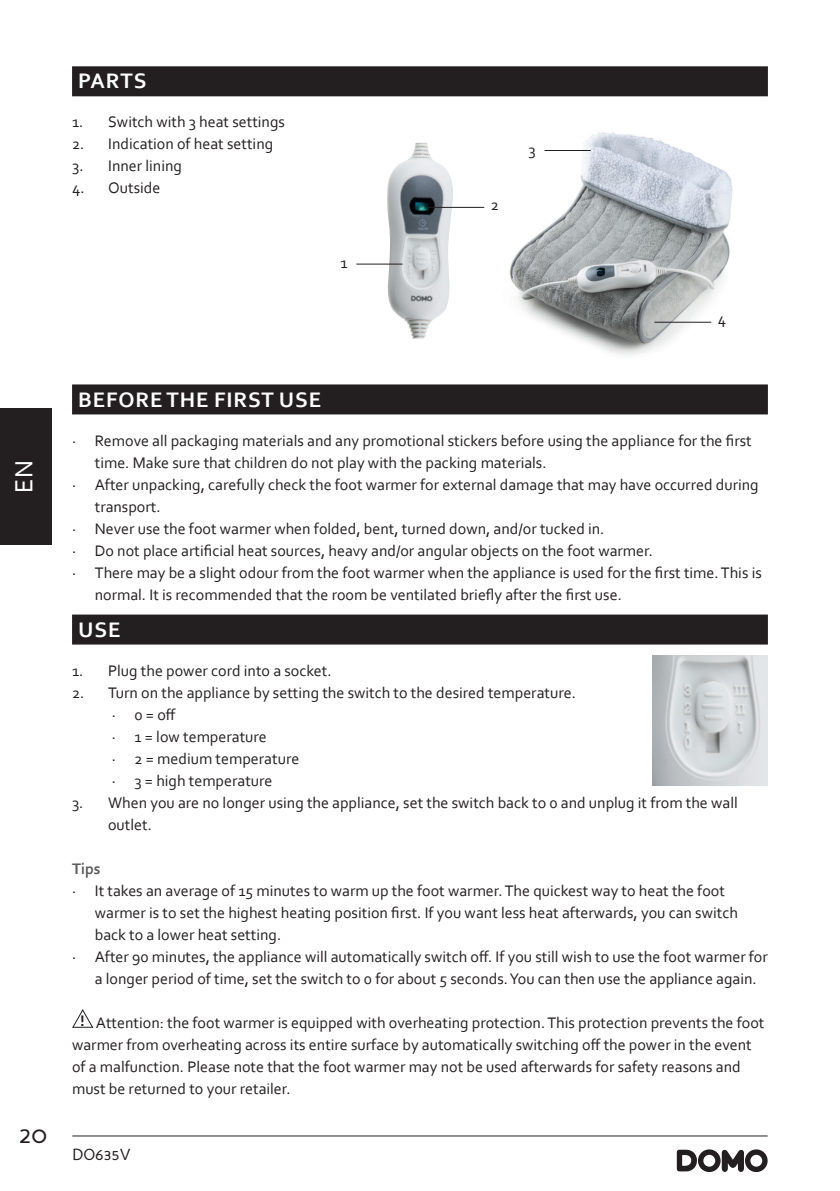
<style>
.page{position:relative;width:840px;height:1191px;background:#fff}
.page>*{position:absolute;margin:0;border:0;box-sizing:border-box;transform-origin:0 0}
.t1{font:26px "Corbel";color:#fff}
.t2{font:24px "Perspective Sans";color:#231f20}
.t3{font:700 22px "Corbel";letter-spacing:.04em;color:#fff}
.t4{font:16px/22px "Corbel";color:#231f20}
.t5{font:16px "Perspective Sans";color:#231f20}
.t6{font:700 16px "Corbel";color:#5c5c5f}
.s1{font-weight:700}
</style>
<div class="page">
<hr style="left:72px;top:1135px;width:695px;height:1px;background:#231f20">
<svg style="left:676px;top:1149px;width:91px;height:23px"></svg>
<div style="left:0;top:408px;width:51px;height:136px;background:#231f20"></div>
<div style="left:72px;top:66px;width:695px;height:30px;background:#231f20"></div>
<div style="left:72px;top:384px;width:695px;height:30px;background:#231f20"></div>
<div style="left:72px;top:614px;width:695px;height:30px;background:#231f20"></div>
<svg style="left:72px;top:1009px;width:22px;height:19px"></svg>
<img style="left:484px;top:132px;width:249px;height:223px">
<img style="left:386px;top:143px;width:68px;height:195px">
<hr style="left:356px;top:264px;width:46px;height:1px;background:#231f20">
<hr style="left:544px;top:150px;width:46px;height:1px;background:#231f20">
<hr style="left:427px;top:207px;width:57px;height:1px;background:#231f20">
<hr style="left:654px;top:322px;width:57px;height:1px;background:#231f20">
<img style="left:652px;top:655px;width:115px;height:130px">
<h1 class="t1" style="left:8px;top:492px;width:34px;rotate:-90deg">EN</h1>
<h2 class="t2" style="left:19px;top:1120px;width:29px">20</h2>
<h3 class="t3" style="left:78px;top:67px;width:70px">PARTS</h3>
<p class="t4" style="left:72px;top:111px;width:214px">1. Switch with 3 heat settings</p>
<p class="t4" style="left:72px;top:133px;width:202px">2. Indication of heat setting</p>
<p class="t4" style="left:72px;top:155px;width:111px">3. Inner lining</p>
<p class="t4" style="left:72px;top:177px;width:90px">4. Outside</p>
<p class="t4" style="left:340px;top:252px;width:9px">1</p>
<p class="t4" style="left:490px;top:193px;width:10px">2</p>
<p class="t4" style="left:528px;top:138px;width:9px">3</p>
<p class="t4" style="left:717px;top:308px;width:10px">4</p>
<h3 class="t3" style="left:78px;top:385px;width:244px">BEFORE THE FIRST USE</h3>
<p class="t4" style="left:72px;top:429px;width:680px">· Remove all packaging materials and any promotional stickers before using the appliance for the first</p>
<p class="t4" style="left:95px;top:451px;width:453px">time. Make sure that children do not play with the packing materials.</p>
<p class="t4" style="left:72px;top:473px;width:687px">· After unpacking, carefully check the foot warmer for external damage that may have occurred during</p>
<p class="t4" style="left:95px;top:495px;width:67px">transport.</p>
<p class="t4" style="left:72px;top:517px;width:533px">· Never use the foot warmer when folded, bent, turned down, and/or tucked in.</p>
<p class="t4" style="left:72px;top:539px;width:582px">· Do not place artificial heat sources, heavy and/or angular objects on the foot warmer.</p>
<p class="t4" style="left:72px;top:561px;width:691px">· There may be a slight odour from the foot warmer when the appliance is used for the first time. This is</p>
<p class="t4" style="left:95px;top:583px;width:528px">normal. It is recommended that the room be ventilated briefly after the first use.</p>
<h3 class="t3" style="left:78px;top:615px;width:44px">USE</h3>
<p class="t4" style="left:72px;top:659px;width:261px">1. Plug the power cord into a socket.</p>
<p class="t4" style="left:112px;top:681px;width:465px;text-indent:-40px">2. Turn on the appliance by setting the switch to the desired temperature. · 0 = off<br>· 1 = low temperature<br>· 2 = medium temperature<br>· 3 = high temperature</p>
<p class="t4" style="left:108px;top:791px;width:631px;text-indent:-36px">3. When you are no longer using the appliance, set the switch back to 0 and unplug it from the wall outlet.</p>
<p class="t6" style="left:72px;top:858px;width:30px">Tips</p>
<p class="t4" style="left:72px;top:879px;width:654px">· It takes an average of 15 minutes to warm up the foot warmer. The quickest way to heat the foot</p>
<p class="t4" style="left:95px;top:901px;width:644px">warmer is to set the highest heating position first. If you want less heat afterwards, you can switch</p>
<p class="t4" style="left:95px;top:923px;width:188px">back to a lower heat setting.</p>
<p class="t4" style="left:72px;top:945px;width:697px">· After 90 minutes, the appliance will automatically switch off. If you still wish to use the foot warmer for</p>
<p class="t4" style="left:95px;top:967px;width:663px">a longer period of time, set the switch to 0 for about 5 seconds. You can then use the appliance again.</p>
<p class="t4" style="left:72px;top:1011px;width:693px;text-indent:8px"><span class="s1">!</span> Attention: the foot warmer is equipped with overheating protection. This protection prevents the foot warmer from overheating across its entire surface by automatically switching off the power in the event of a malfunction. Please note that the foot warmer may not be used afterwards for safety reasons and must be returned to your retailer.</p>
<p class="t5" style="left:72px;top:1145px;width:60px">DO635V</p>
</div>
